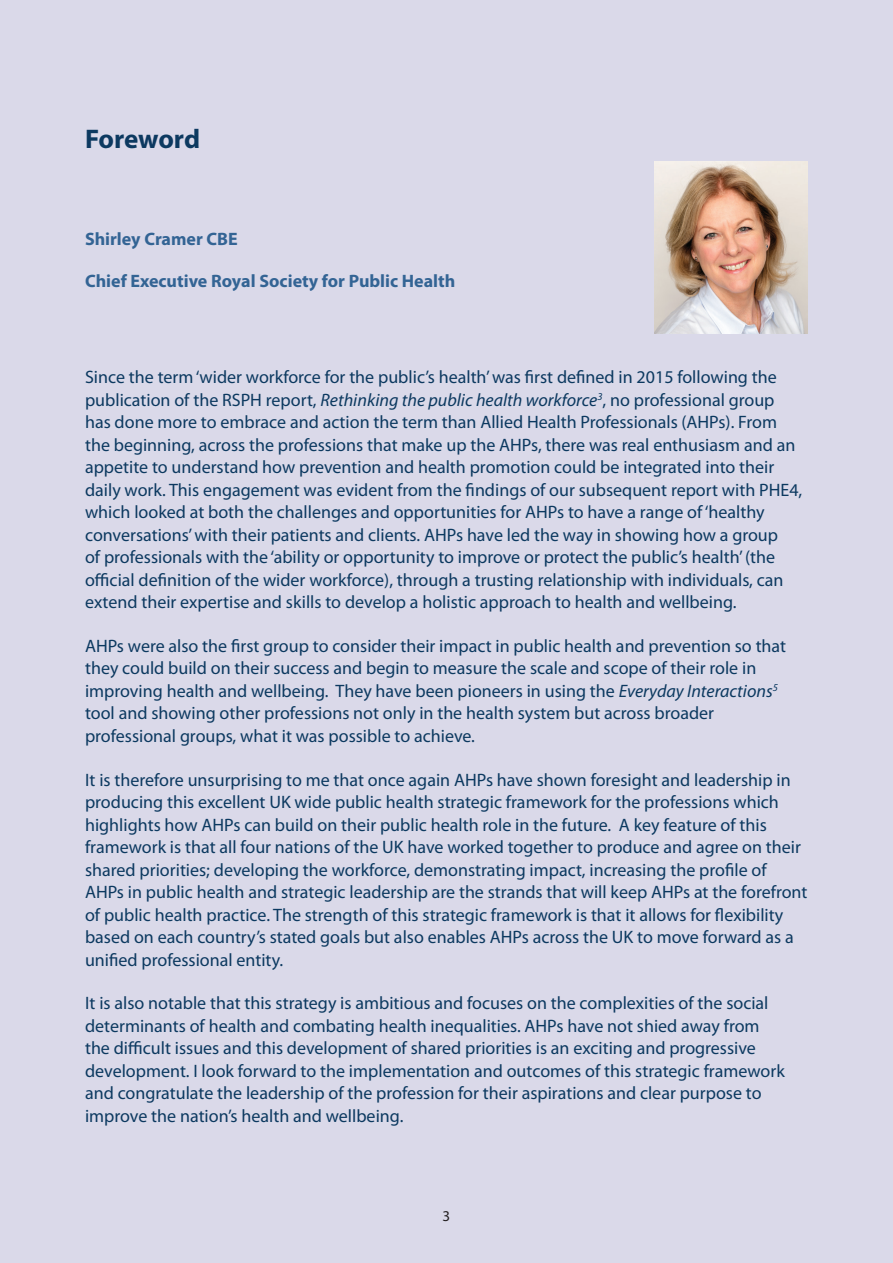
<style>
.page{position:relative;width:893px;height:1263px;background:#dad9e9}
.page>*{position:absolute;margin:0;border:0;box-sizing:border-box;transform-origin:0 0}
.t1{font:700 27px "Myriad Pro";letter-spacing:-.01em;color:#0c3960}
.t2{font:18px/22.5px "Myriad Pro";color:#0c3960}
.t3{font:700 18px "Myriad Pro";color:#336494}
.t4{font:15px "Myriad Pro";color:#231f20}
.s1{font-style:italic}
</style>
<div class="page">
<img style="left:655px;top:161px;width:153px;height:172px">
<h1 class="t1" style="left:85px;top:121px;width:117px">Foreword</h1>
<p class="t3" style="left:85px;top:227px;width:154px">Shirley Cramer CBE</p>
<p class="t3" style="left:85px;top:269px;width:372px">Chief Executive Royal Society for Public Health</p>
<p class="t2" style="left:85px;top:365px;width:719px">Since the term ‘wider workforce for the public’s health’ was first defined in 2015 following the publication of the RSPH report, <span class="s1">Rethinking the public health workforce</span><sup>3</sup>, no professional group has done more to embrace and action the term than Allied Health Professionals (AHPs). From the beginning, across the professions that make up the AHPs, there was real enthusiasm and an appetite to understand how prevention and health promotion could be integrated into their daily work. This engagement was evident from the findings of our subsequent report with PHE4, which looked at both the challenges and opportunities for AHPs to have a range of ‘healthy conversations’ with their patients and clients. AHPs have led the way in showing how a group<br>of professionals with the ‘ability or opportunity to improve or protect the public’s health’ (the official definition of the wider workforce), through a trusting relationship with individuals, can extend their expertise and skills to develop a holistic approach to health and wellbeing.</p>
<p class="t2" style="left:85px;top:634px;width:703px">AHPs were also the first group to consider their impact in public health and prevention so that they could build on their success and begin to measure the scale and scope of their role in improving health and wellbeing. They have been pioneers in using the <span class="s1">Everyday Interactions</span><sup>5 </sup>tool and showing other professions not only in the health system but across broader professional groups, what it was possible to achieve.</p>
<p class="t2" style="left:85px;top:768px;width:724px">It is therefore unsurprising to me that once again AHPs have shown foresight and leadership in producing this excellent UK wide public health strategic framework for the professions which highlights how AHPs can build on their public health role in the future. A key feature of this framework is that all four nations of the UK have worked together to produce and agree on their shared priorities; developing the workforce, demonstrating impact, increasing the profile of AHPs in public health and strategic leadership are the strands that will keep AHPs at the forefront of public health practice. The strength of this strategic framework is that it allows for flexibility based on each country’s stated goals but also enables AHPs across the UK to move forward as a unified professional entity.</p>
<p class="t2" style="left:85px;top:992px;width:701px">It is also notable that this strategy is ambitious and focuses on the complexities of the social determinants of health and combating health inequalities. AHPs have not shied away from the difficult issues and this development of shared priorities is an exciting and progressive development. I look forward to the implementation and outcomes of this strategic framework and congratulate the leadership of the profession for their aspirations and clear purpose to improve the nation’s health and wellbeing.</p>
<p class="t4" style="left:443px;top:1206px;width:9px">3</p>
</div>
